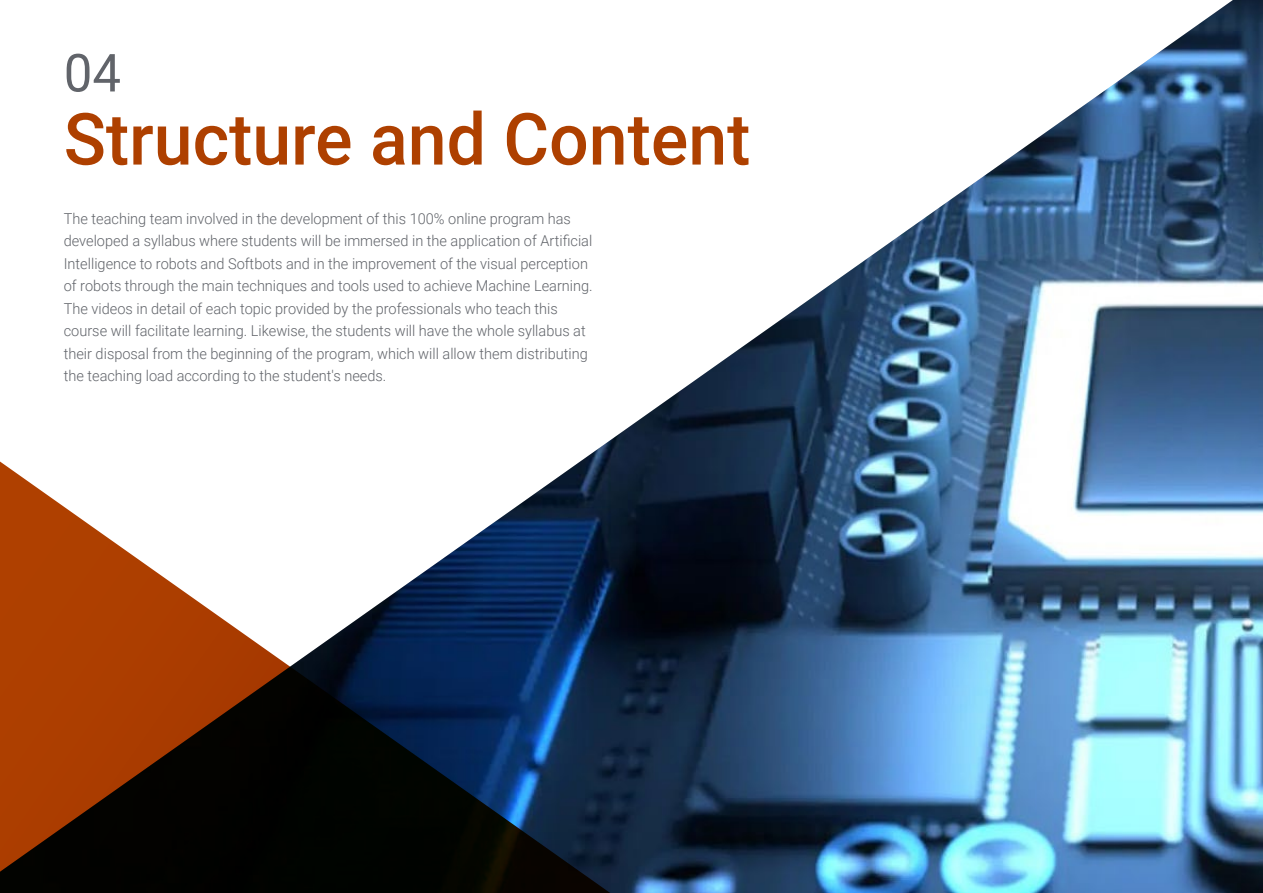
<style>
.page{position:relative;width:1263px;height:893px;background:#fff}
.page>*{position:absolute;margin:0;border:0;box-sizing:border-box;transform-origin:0 0}
.t1{font:500 72px "Roboto";color:#ae4000}
.t2{font:52.5px "Roboto";color:#61646a}
.t3{font:300 15px/22.5px "Roboto";color:#61646a}
</style>
<div class="page">
<img style="left:602px;top:0;width:661px;height:893px">
<svg style="left:0;top:446px;width:640px;height:447px"></svg>
<h2 class="t2" style="left:64px;top:36px;width:59px">04</h2>
<h1 class="t1" style="left:64px;top:89px;width:688px">Structure and Content</h1>
<p class="t3" style="left:64px;top:207px;width:530px">The teaching team involved in the development of this 100% online program has developed a syllabus where students will be immersed in the application of Artificial Intelligence to robots and Softbots and in the improvement of the visual perception of robots through the main techniques and tools used to achieve Machine Learning.<br>The videos in detail of each topic provided by the professionals who teach this course will facilitate learning. Likewise, the students will have the whole syllabus at their disposal from the beginning of the program, which will allow them distributing the teaching load according to the student's needs.</p>
</div>
